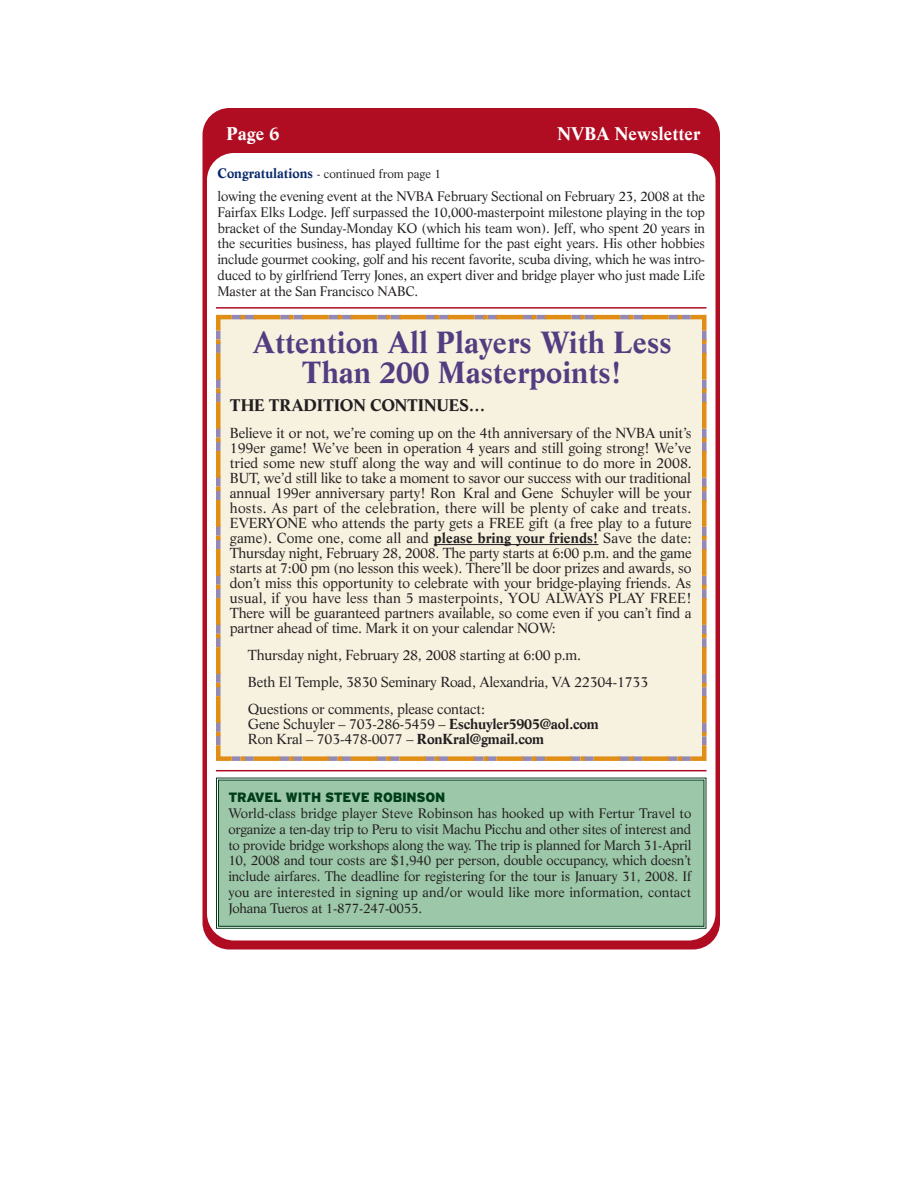
<style>
.page{position:relative;width:918px;height:1188px;background:#fff}
.page>*{position:absolute;margin:0;border:0;box-sizing:border-box;transform-origin:0 0}
.t1{font:700 30px/30px "Life";color:#523d81;text-align:center}
.t2{font:700 18px "Life";color:#fff}
.t3{font:700 16.5px "Life";letter-spacing:-.015em;color:#231f20}
.t4{font:14.25px/15px "Life";letter-spacing:-.015em;color:#231f20}
.t5{font:13.5px/15.8px "Life";letter-spacing:-.015em;color:#231f20;text-align:justify}
.t6{font:900 13.5px "Interstate";letter-spacing:-.02em;color:#003d19}
.t7{font:12px "Life";color:#231f20}
.s1{font-weight:700;font-size:13.5px;color:#08276c}
.s2{font-weight:700}
</style>
<div class="page">
<div style="left:202px;top:108px;width:518px;height:842px;background:#b00c22;border-radius:27px"></div>
<div style="left:207px;top:153px;width:509px;height:787px;background:#fff;border-radius:27px"></div>
<hr style="left:216px;top:307px;width:490px;height:2px;background:#b00c22">
<hr style="left:216px;top:770px;width:490px;height:1px;background:#b00c22">
<div style="left:216px;top:314px;width:491px;height:447px;background:#f7f1e0"></div>
<hr style="left:434px;top:544px;width:164px;height:1px;background:#231f20">
<div style="left:219px;top:780px;width:485px;height:146px;background:#9cc8a9"></div>
<div style="left:216px;top:778px;width:491px;height:151px;border:1px solid #003d19"></div>
<div style="left:218px;top:780px;width:486px;height:147px;border:1px solid #003d19"></div>
<p class="t2" style="left:226px;top:126px;width:55px">Page 6</p>
<p class="t2" style="left:558px;top:126px;width:144px">NVBA Newsletter</p>
<p class="t7" style="left:218px;top:169px;width:225px"><span class="s1">Congratulations</span> - continued from page 1</p>
<p class="t5" style="left:218px;top:190px;width:489px">lowing the evening event at the NVBA February Sectional on February 23, 2008 at the Fairfax Elks Lodge. Jeff surpassed the 10,000-masterpoint milestone playing in the top bracket of the Sunday-Monday KO (which his team won). Jeff, who spent 20 years in the securities business, has played fulltime for the past eight years. His other hobbies include gourmet cooking, golf and his recent favorite, scuba diving, which he was intro&shy;duced to by girlfriend Terry Jones, an expert diver and bridge player who just made Life Master at the San Francisco NABC.</p>
<h1 class="t1" style="left:252px;top:330px;width:421px">Attention All Players With Less<br>Than 200 Masterpoints!</h1>
<p class="t3" style="left:230px;top:399px;width:257px">THE TRADITION CONTINUES…</p>
<p class="t4" style="left:230px;top:427px;width:463px;text-align:justify">Believe it or not, we’re coming up on the 4th anniversary of the NVBA unit’s 199er game! We’ve been in operation 4 years and still going strong! We’ve tried some new stuff along the way and will continue to do more in 2008.<br>BUT, we’d still like to take a moment to savor our success with our traditional annual 199er anniversary party! Ron Kral and Gene Schuyler will be your hosts. As part of the celebration, there will be plenty of cake and treats.<br>EVERYONE who attends the party gets a FREE gift (a free play to a future game). Come one, come all and <span class="s2">please bring your friends!</span> Save the date:<br>Thursday night, February 28, 2008. The party starts at 6:00 p.m. and the game starts at 7:00 pm (no lesson this week). There’ll be door prizes and awards, so don’t miss this opportunity to celebrate with your bridge-playing friends. As usual, if you have less than 5 masterpoints, YOU ALWAYS PLAY FREE!<br>There will be guaranteed partners available, so come even if you can’t find a partner ahead of time. Mark it on your calendar NOW:</p>
<p class="t4" style="left:248px;top:643px;width:402px;line-height:27px">Thursday night, February 28, 2008 starting at 6:00 p.m.<br>Beth El Temple, 3830 Seminary Road, Alexandria, VA 22304-1733<br>Questions or comments, please contact:</p>
<p class="t4" style="left:248px;top:718px;width:352px">Gene Schuyler – 703-286-5459 – <span class="s2">Eschuyler5905@aol.com<br></span>Ron Kral – 703-478-0077 – <span class="s2">RonKral@gmail.com</span></p>
<p class="t6" style="left:228px;top:790px;width:218px">TRAVEL WITH STEVE ROBINSON</p>
<p class="t5" style="left:228px;top:807px;width:465px">World-class bridge player Steve Robinson has hooked up with Fertur Travel to organize a ten-day trip to Peru to visit Machu Picchu and other sites of interest and to provide bridge workshops along the way. The trip is planned for March 31-April 10, 2008 and tour costs are $1,940 per person, double occupancy, which doesn’t include airfares. The deadline for registering for the tour is January 31, 2008. If you are interested in signing up and/or would like more information, contact Johana Tueros at 1-877-247-0055.</p>
</div>
